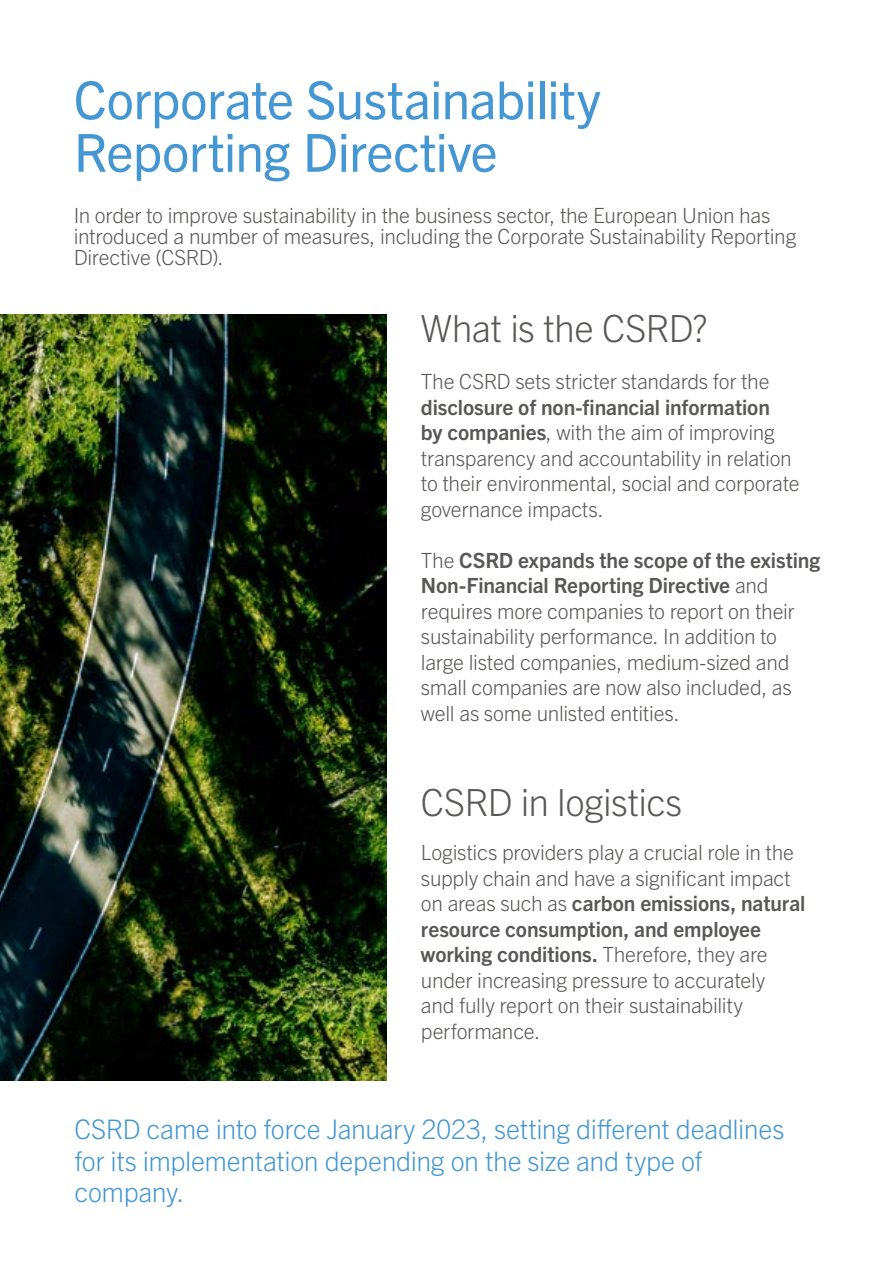
<style>
.page{position:relative;width:893px;height:1263px;background:#fff}
.page>*{position:absolute;margin:0;border:0;box-sizing:border-box;transform-origin:0 0}
.t1{font:52.5px/52.5px "Trade Gothic Next LT Pro";letter-spacing:-.015em;color:#4497d3}
.t2{font:300 37.5px "Trade Gothic Next LT Pro";letter-spacing:-.02em;color:#585856}
.t3{font:300 27px/31.5px "Trade Gothic Next LT Pro";letter-spacing:-.015em;color:#4496d2}
.t4{font:300 21px/25.5px "Trade Gothic Next LT Pro";letter-spacing:-.015em;color:#585856}
.s1{font-weight:700}
</style>
<div class="page">
<img style="left:0;top:315px;width:386px;height:765px">
<h1 class="t1" style="left:74px;top:70px;width:529px">Corporate Sustainability<br>Reporting Directive</h1>
<p class="t4" style="left:74px;top:204px;width:724px;line-height:21px">In order to improve sustainability in the business sector, the European Union has introduced a number of measures, including the Corporate Sustainability Reporting<br>Directive (CSRD).</p>
<h2 class="t2" style="left:421px;top:302px;width:288px">What is the CSRD?</h2>
<p class="t4" style="left:421px;top:367px;width:350px">The CSRD sets stricter standards for the</p>
<p class="t4" style="left:421px;top:393px;width:380px"><span class="s1">disclosure of non-financial information<br>by companies</span>, with the aim of improving transparency and accountability in relation to their environmental, social and corporate governance impacts.</p>
<p class="t4" style="left:421px;top:546px;width:401px">The <span class="s1">CSRD expands the scope of the existing Non-Financial Reporting Directive</span> and requires more companies to report on their sustainability performance. In addition to large listed companies, medium-sized and small companies are now also included, as well as some unlisted entities.</p>
<h2 class="t2" style="left:421px;top:776px;width:263px">CSRD in logistics</h2>
<p class="t4" style="left:421px;top:838px;width:386px">Logistics providers play a crucial role in the supply chain and have a significant impact on areas such as <span class="s1">carbon emissions, natural resource consumption, and employee working conditions.</span> Therefore, they are under increasing pressure to accurately<br>and fully report on their sustainability performance.</p>
<p class="t3" style="left:74px;top:1112px;width:711px">CSRD came into force January 2023, setting different deadlines for its implementation depending on the size and type of company.</p>
</div>
